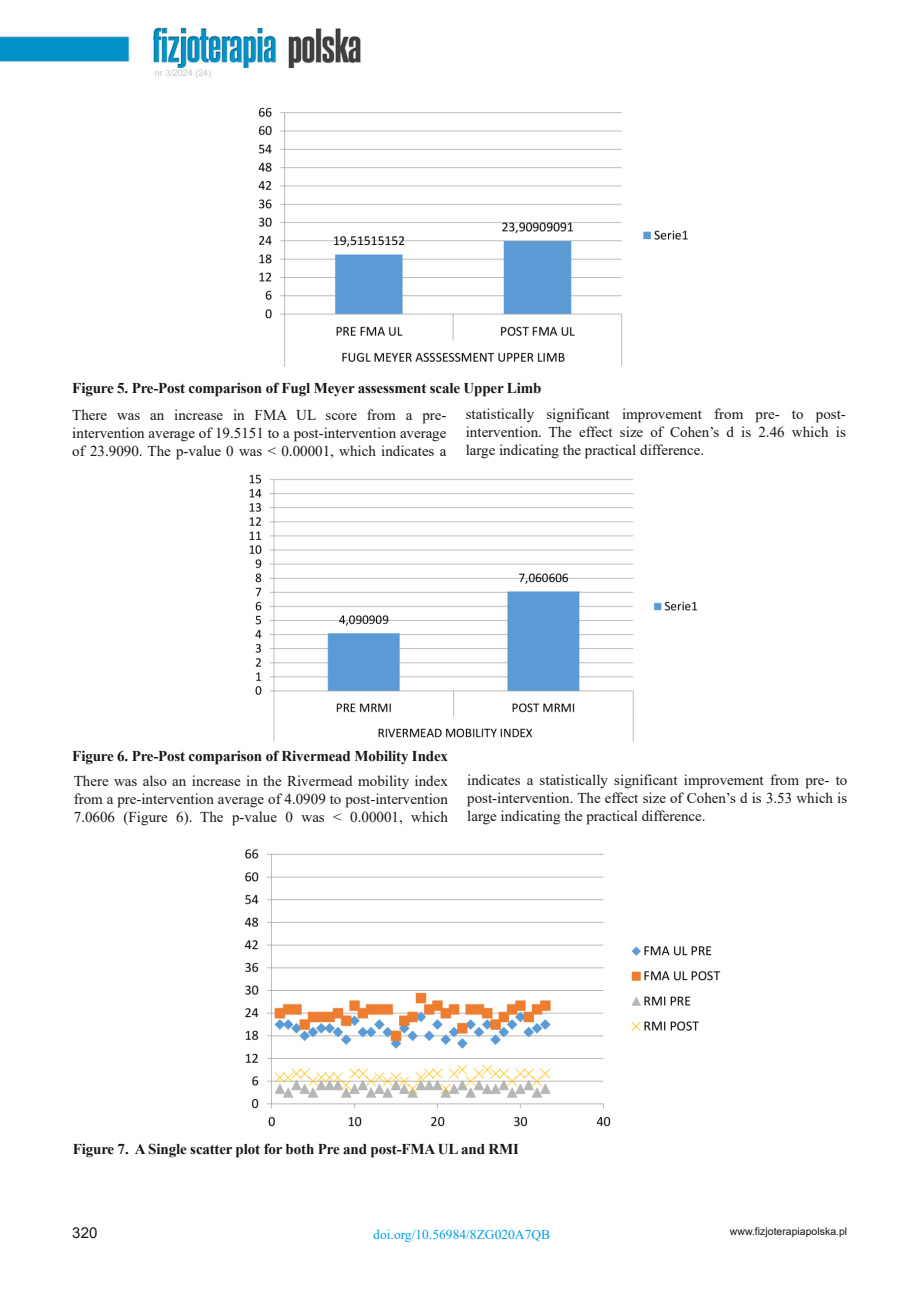
<style>
.page{position:relative;width:919px;height:1289px;background:#fff}
.page>*{position:absolute;margin:0;border:0;box-sizing:border-box;transform-origin:0 0}
.t1{font:15px/18px "Times New Roman";color:#181715;text-align:justify}
.t2{font:700 15px "Times New Roman";letter-spacing:-.01em;color:#181715}
.t3{font:15px "Arial";color:#181715}
.t4{font:13.5px "Times New Roman";color:#009ee3}
.t5{font:10.5px "Arial";color:#181715}
.t6{font:9px "Arial";letter-spacing:-.005em;color:rgb(111 110 110/.4)}
</style>
<div class="page">
<img style="left:0;top:28px;width:361px;height:40px">
<img style="left:244px;top:849px;width:477px;height:278px">
<img style="left:258px;top:107px;width:430px;height:260px">
<img style="left:249px;top:474px;width:449px;height:268px">
<p class="t6" style="left:155px;top:68px;width:58px">nr 3/2024 (24)</p>
<p class="t2" style="left:72px;top:380px;width:470px">Figure 5. Pre-Post comparison of Fugl Meyer assessment scale Upper Limb</p>
<p class="t1" style="left:72px;top:406px;width:375px">There was an increase in FMA UL score from a pre&shy;intervention average of 19.5151 to a post-intervention average of 23.9090. The p-value 0 was &lt; 0.00001, which indicates a</p>
<p class="t1" style="left:465px;top:405px;width:381px">statistically significant improvement from pre- to post&shy;intervention. The effect size of Cohen’s d is 2.46 which is large indicating the practical difference.</p>
<p class="t2" style="left:72px;top:747px;width:377px">Figure 6. Pre-Post comparison of Rivermead Mobility Index</p>
<p class="t1" style="left:74px;top:772px;width:375px">There was also an increase in the Rivermead mobility index from a pre-intervention average of 4.0909 to post-intervention 7.0606 (Figure 6). The p-value 0 was &lt; 0.00001, which</p>
<p class="t1" style="left:467px;top:770px;width:381px">indicates a statistically significant improvement from pre- to post-intervention. The effect size of Cohen’s d is 3.53 which is large indicating the practical difference.</p>
<p class="t2" style="left:73px;top:1140px;width:447px">Figure 7. A Single scatter plot for both Pre and post-FMA UL and RMI</p>
<p class="t3" style="left:72px;top:1224px;width:27px">320</p>
<p class="t4" style="left:373px;top:1227px;width:178px">doi.org/10.56984/8ZG020A7QB</p>
<p class="t5" style="left:729px;top:1225px;width:119px">www.fizjoterapiapolska.pl</p>
</div>
